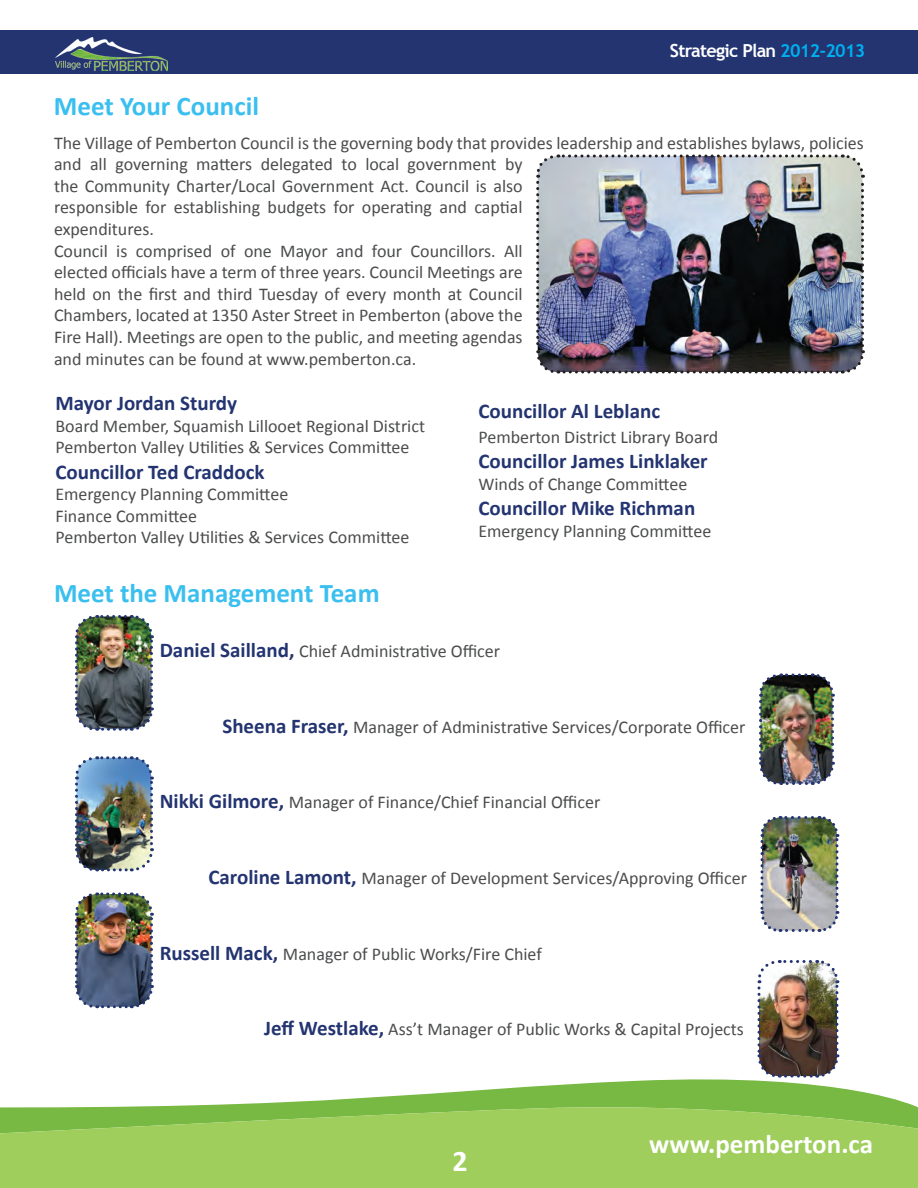
<style>
.page{position:relative;width:918px;height:1188px;background:#fff}
.page>*{position:absolute;margin:0;border:0;box-sizing:border-box;transform-origin:0 0}
.t1{font:700 30px "Calibri";color:#fff}
.t2{font:700 27px "Calibri";color:#3abfef}
.t3{font:700 27px "Calibri";color:#fff}
.t4{font:700 21px "Calibri";color:#233471}
.t5{font:18px/21.6px "Calibri";color:#4b4c4d}
.t6{font:700 18px "Trebuchet MS";letter-spacing:-.04em;color:#fff}
.s1{color:#00aeef}
.s2{font-weight:700;font-size:21px;color:#233471}
</style>
<div class="page">
<svg style="left:289px;top:1079px;width:614px;height:23px;fill:#77b942"></svg>
<svg style="left:0;top:1102px;width:918px;height:86px;background:#9acb5a"></svg>
<div style="left:0;top:30px;width:918px;height:44px;background:#233471"></div>
<img style="left:56px;top:37px;width:111px;height:34px">
<img style="left:759px;top:673px;width:76px;height:112px">
<img style="left:75px;top:615px;width:79px;height:116px">
<img style="left:75px;top:756px;width:79px;height:116px">
<img style="left:760px;top:816px;width:80px;height:116px">
<img style="left:75px;top:892px;width:79px;height:117px">
<img style="left:536px;top:154px;width:329px;height:220px">
<img style="left:757px;top:960px;width:83px;height:118px">
<p class="t6" style="left:670px;top:40px;width:197px">Strategic Plan <span class="s1">2012-2013</span></p>
<h2 class="t2" style="left:54px;top:89px;width:207px">Meet Your Council</h2>
<p class="t5" style="left:54px;top:132px;width:811px">The Village of Pemberton Council is the governing body that provides leadership and establishes bylaws, policies and all governing matters delegated to local government by<br>the Community Charter/Local Government Act. Council is also<br>responsible for establishing budgets for operating and captial<br>expenditures.<br>Council is comprised of one Mayor and four Councillors. All<br>elected officials have a term of three years. Council Meetings are<br>held on the first and third Tuesday of every month at Council<br>Chambers, located at 1350 Aster Street in Pemberton (above the<br>Fire Hall). Meetings are open to the public, and meeting agendas<br>and minutes can be found at www.pemberton.ca.</p>
<p class="t4" style="left:56px;top:390px;width:183px">Mayor Jordan Sturdy</p>
<p class="t5" style="left:56px;top:415px;width:371px">Board Member, Squamish Lillooet Regional District<br>Pemberton Valley Utilities &amp; Services Committee</p>
<p class="t4" style="left:56px;top:458px;width:211px">Councillor Ted Craddock</p>
<p class="t5" style="left:56px;top:484px;width:356px">Emergency Planning Committee<br>Finance Committee<br>Pemberton Valley Utilities &amp; Services Committee</p>
<p class="t4" style="left:478px;top:397px;width:183px">Councillor Al Leblanc</p>
<p class="t5" style="left:478px;top:426px;width:241px">Pemberton District Library Board</p>
<p class="t4" style="left:478px;top:448px;width:231px">Councillor James Linklaker</p>
<p class="t5" style="left:478px;top:473px;width:210px">Winds of Change Committee</p>
<p class="t4" style="left:478px;top:495px;width:218px">Councillor Mike Richman</p>
<p class="t5" style="left:478px;top:520px;width:234px">Emergency Planning Committee</p>
<h2 class="t2" style="left:54px;top:576px;width:327px">Meet the Management Team</h2>
<p class="t5" style="left:160px;top:640px;width:342px"><span class="s2">Daniel Sailland,</span> Chief Administrative Officer</p>
<p class="t5" style="left:222px;top:716px;width:525px"><span class="s2">Sheena Fraser,</span> Manager of Administrative Services/Corporate Officer</p>
<p class="t5" style="left:160px;top:792px;width:442px"><span class="s2">Nikki Gilmore,</span> Manager of Finance/Chief Financial Officer</p>
<p class="t5" style="left:208px;top:867px;width:540px"><span class="s2">Caroline Lamont,</span> Manager of Development Services/Approving Officer</p>
<p class="t5" style="left:160px;top:943px;width:384px"><span class="s2">Russell Mack,</span> Manager of Public Works/Fire Chief</p>
<p class="t5" style="left:264px;top:1018px;width:481px"><span class="s2">Jeff Westlake,</span> Ass’t Manager of Public Works &amp; Capital Projects</p>
<h1 class="t1" style="left:453px;top:1142px;width:17px">2</h1>
<h2 class="t3" style="left:649px;top:1127px;width:225px">www.pemberton.ca</h2>
</div>
